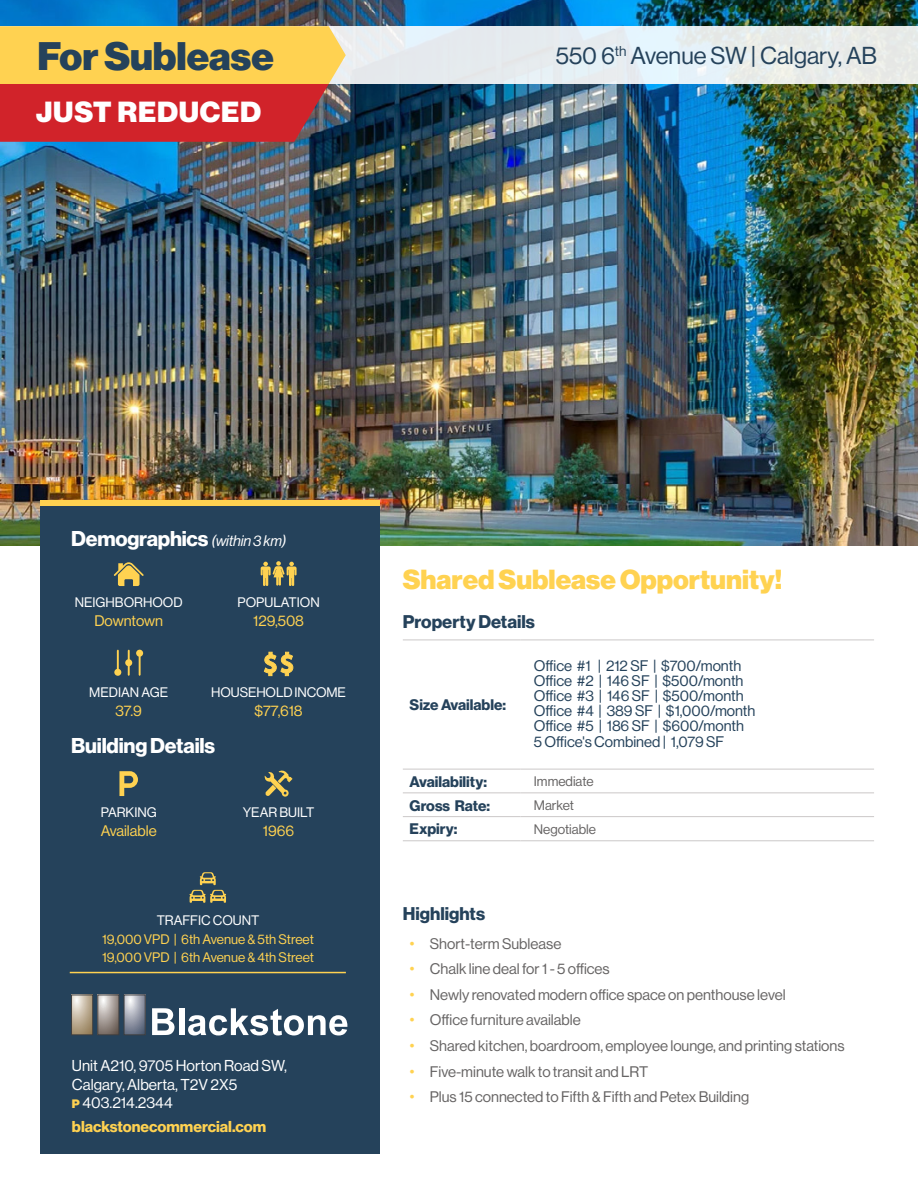
<style>
.page{position:relative;width:918px;height:1188px;background:#fff}
.page>*{position:absolute;margin:0;border:0;box-sizing:border-box;transform-origin:0 0}
.t1{font:39px "N Haas Grotesk DS Pro 95 Blk";color:#25425b}
.t2{font:28.5px "N Haas Grotesk DS Pro 95 Blk";letter-spacing:.025em;color:#fff}
.t3{font:27px "N Haas Grotesk DS Pro 95 Blk";color:#ffd251}
.t4{font:24px "N Haas Grotesk DS Pro 55 Rg";color:#25425b}
.t5{font:21px "N Haas Grotesk DS Pro 75 Bd";letter-spacing:-.01em;color:#fff}
.t6{font:18px "N Haas Grotesk DS Pro 75 Bd";color:#25425b}
.t7{font:15.45px/18.6px "N Haas Grotesk DS Pro 55 Rg";color:#fff}
.t8{font:15.45px "N Haas Grotesk DS Pro 75 Bd";color:#ffd251}
.t9{font:15px "N Haas Grotesk DS Pro 55 Rg";color:#666464}
.t10{font:15px "N Haas Grotesk DS Pro 55 Rg";color:#25425b}
.t11{font:15px "N Haas Grotesk DS Pro 75 Bd";color:#25425b}
.t12{font:15px "N Haas Grotesk DS Pro 55 Rg";color:#ffd251}
.t13{font:13.5px/18.6px "N Haas Grotesk DS Pro 55 Rg";color:#ffd251;text-align:center}
.t14{font:13.5px "N Haas Grotesk DS Pro 55 Rg";color:#fff}
.t15{font:13.5px "N Haas Grotesk DS Pro 55 Rg";color:#666464}
.s1{font-family:"N Haas Grotesk DS Pro 56 It";font-size:15px}
.s2{color:#fff}
.s3{font-family:"N Haas Grotesk DS Pro 95 Blk";font-size:12px;color:#ffd251}
.s4{font-family:"Arial";color:#ffd251}
</style>
<div class="page">
<img style="left:0;top:0;width:918px;height:545px">
<div style="left:40px;top:500px;width:340px;height:654px;background:#25425b"></div>
<svg style="left:73px;top:997px;width:18px;height:36px"></svg>
<div style="left:71px;top:995px;width:22px;height:40px;border:1px solid #3e3e3f"></div>
<svg style="left:100px;top:997px;width:17px;height:36px"></svg>
<div style="left:98px;top:995px;width:21px;height:40px;border:1px solid #3e3e3f"></div>
<svg style="left:126px;top:997px;width:17px;height:36px"></svg>
<div style="left:124px;top:995px;width:21px;height:40px;border:1px solid #3e3e3f"></div>
<svg style="left:152px;top:1008px;width:23px;height:27px"></svg>
<div style="left:179px;top:1008px;width:5px;height:27px;background:#fff"></div>
<svg style="left:188px;top:1008px;width:159px;height:27px"></svg>
<hr style="left:70px;top:972px;width:276px;height:1px;background:#ffd251">
<div style="left:40px;top:500px;width:340px;height:5px;background:#ffd251"></div>
<svg style="left:114px;top:562px;width:30px;height:24px"></svg>
<svg style="left:261px;top:561px;width:36px;height:25px"></svg>
<hr style="left:117px;top:651px;width:2px;height:23px;background:#ffd251">
<div style="left:114px;top:669px;width:7px;height:7px;background:#ffd251;border-radius:50%"></div>
<hr style="left:139px;top:652px;width:2px;height:23px;background:#ffd251">
<div style="left:136px;top:650px;width:7px;height:7px;background:#ffd251;border-radius:50%"></div>
<hr style="left:128px;top:651px;width:2px;height:24px;background:#ffd251">
<div style="left:125px;top:659px;width:7px;height:7px;background:#ffd251;border-radius:50%"></div>
<svg style="left:264px;top:652px;width:29px;height:24px"></svg>
<svg style="left:119px;top:771px;width:19px;height:25px"></svg>
<svg style="left:264px;top:770px;width:29px;height:27px"></svg>
<svg style="left:190px;top:872px;width:36px;height:31px"></svg>
<svg style="left:346px;top:26px;width:572px;height:58px;background:#e7edef"></svg>
<hr style="left:403px;top:640px;width:117px;height:1px;background:#cbc8c8">
<hr style="left:520px;top:640px;width:354px;height:1px;background:#cbc8c8">
<hr style="left:403px;top:769px;width:117px;height:1px;background:#cbc8c8">
<hr style="left:520px;top:769px;width:354px;height:1px;background:#cbc8c8">
<hr style="left:403px;top:793px;width:117px;height:1px;background:#cbc8c8">
<hr style="left:520px;top:793px;width:354px;height:1px;background:#cbc8c8">
<hr style="left:403px;top:816px;width:117px;height:1px;background:#cbc8c8">
<hr style="left:520px;top:816px;width:354px;height:1px;background:#cbc8c8">
<hr style="left:403px;top:841px;width:117px;height:1px;background:#cbc8c8">
<hr style="left:520px;top:841px;width:354px;height:1px;background:#cbc8c8">
<svg style="left:0;top:26px;width:346px;height:116px;background:#e07d42"></svg>
<p class="t1" style="left:37px;top:33px;width:238px">For Sublease</p>
<p class="t4" style="left:556px;top:42px;width:323px">550 6<sup>th</sup> Avenue SW | Calgary, AB</p>
<p class="t2" style="left:36px;top:95px;width:227px">JUST REDUCED</p>
<p class="t5" style="left:71px;top:526px;width:216px">Demographics <span class="s1">(within 3 km)</span></p>
<p class="t14" style="left:75px;top:595px;width:110px">NEIGHBORHOOD</p>
<p class="t12" style="left:94px;top:612px;width:70px">Downtown</p>
<p class="t14" style="left:89px;top:685px;width:80px">MEDIAN AGE</p>
<p class="t12" style="left:116px;top:702px;width:28px">37.9</p>
<p class="t14" style="left:238px;top:595px;width:84px">POPULATION</p>
<p class="t12" style="left:253px;top:612px;width:52px">129,508</p>
<p class="t14" style="left:211px;top:685px;width:136px">HOUSEHOLD INCOME</p>
<p class="t12" style="left:255px;top:702px;width:50px">$77,618</p>
<p class="t5" style="left:71px;top:733px;width:145px">Building Details</p>
<p class="t14" style="left:101px;top:805px;width:58px">PARKING</p>
<p class="t12" style="left:101px;top:822px;width:58px">Available</p>
<p class="t14" style="left:243px;top:805px;width:73px">YEAR BUILT</p>
<p class="t12" style="left:263px;top:822px;width:33px">1966</p>
<p class="t13" style="left:102px;top:911px;width:213px"><span class="s2">TRAFFIC COUNT<br></span>19,000 VPD | 6th Avenue &amp; 5th Street</p>
<p class="t13" style="left:102px;top:948px;width:213px">19,000 VPD | 6th Avenue &amp; 4th Street</p>
<p class="t7" style="left:72px;top:1057px;width:216px">Unit A210, 9705 Horton Road SW,<br>Calgary, Alberta, T2V 2X5<br><span class="s3">P</span> 403.214.2344</p>
<p class="t8" style="left:72px;top:1118px;width:196px">blackstonecommercial.com</p>
<p class="t3" style="left:403px;top:564px;width:381px">Shared Sublease Opportunity!</p>
<p class="t6" style="left:403px;top:611px;width:134px">Property Details</p>
<p class="t11" style="left:410px;top:696px;width:98px">Size Available:</p>
<p class="t10" style="left:534px;top:657px;width:209px">Office #1 | 212 SF | $700/month</p>
<p class="t10" style="left:534px;top:672px;width:211px">Office #2 | 146 SF | $500/month</p>
<p class="t10" style="left:534px;top:687px;width:211px">Office #3 | 146 SF | $500/month</p>
<p class="t10" style="left:534px;top:702px;width:223px">Office #4 | 389 SF | $1,000/month</p>
<p class="t10" style="left:534px;top:717px;width:212px">Office #5 | 186 SF | $600/month</p>
<p class="t10" style="left:534px;top:733px;width:192px">5 Office's Combined | 1,079 SF</p>
<p class="t11" style="left:410px;top:773px;width:79px">Availability:</p>
<p class="t15" style="left:534px;top:774px;width:61px">Immediate</p>
<p class="t11" style="left:410px;top:796px;width:82px">Gross Rate:</p>
<p class="t15" style="left:534px;top:798px;width:42px">Market</p>
<p class="t11" style="left:410px;top:820px;width:49px">Expiry:</p>
<p class="t15" style="left:534px;top:822px;width:64px">Negotiable</p>
<p class="t6" style="left:403px;top:903px;width:84px">Highlights</p>
<p class="t9" style="left:410px;top:935px;width:153px"><span class="s4">•</span> Short-term Sublease</p>
<p class="t9" style="left:410px;top:960px;width:202px"><span class="s4">•</span> Chalk line deal for 1 - 5 offices</p>
<p class="t9" style="left:410px;top:986px;width:378px"><span class="s4">•</span> Newly renovated modern office space on penthouse level</p>
<p class="t9" style="left:410px;top:1012px;width:173px"><span class="s4">•</span> Office furniture available</p>
<p class="t9" style="left:410px;top:1037px;width:437px"><span class="s4">•</span> Shared kitchen, boardroom, employee lounge, and printing stations</p>
<p class="t9" style="left:410px;top:1063px;width:240px"><span class="s4">•</span> Five-minute walk to transit and LRT</p>
<p class="t9" style="left:410px;top:1088px;width:341px"><span class="s4">•</span> Plus 15 connected to Fifth &amp; Fifth and Petex Building</p>
</div>
